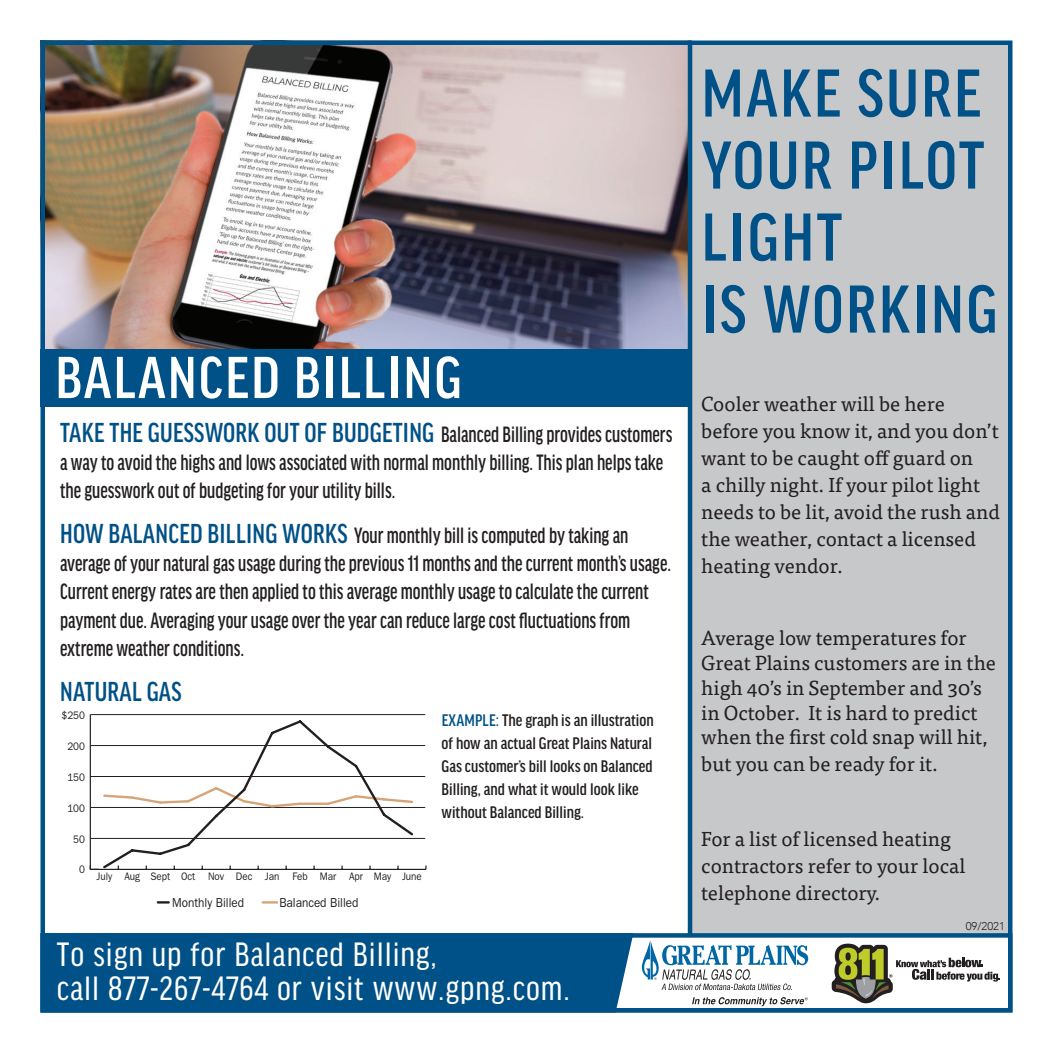
<style>
.page{position:relative;width:1053px;height:1053px;background:#fff}
.page>*{position:absolute;margin:0;border:0;box-sizing:border-box;transform-origin:0 0}
.t1{font:500 condensed 72px/72px "Good Headline Pro";letter-spacing:.035em;color:#005187}
.t2{font:500 condensed 63px "Good Headline Pro";letter-spacing:.035em;color:#fff}
.t3{font:condensed 36px/33.8px "Good Headline Pro";letter-spacing:.025em;color:#fff}
.t4{font:500 condensed 29.25px "Good Headline Pro";letter-spacing:.01em;color:#005187;scale:.95 1}
.t5{font:500 condensed 23.62px/28.1px "Good Headline Pro";color:#231f20;scale:.85 1}
.t6{font:20.25px/27px "Tisa Pro";color:#231f20}
.t7{font:500 condensed 17.78px/22.9px "Good Headline Pro";color:#231f20}
.t8{font:13.05px "Franklin Gothic";color:#231f20;scale:.9 1}
.t9{font:300 11.25px "Avenir";color:#231f20}
.t10{font:10.8px "Franklin Gothic";color:#231f20;scale:.9 1}
.s1{font-size:29.25px;color:#005187}
.s2{color:#005187}
</style>
<div class="page">
<div style="left:689px;top:42px;width:322px;height:905px;background:#c7c8ca"></div>
<div style="left:40px;top:933px;width:972px;height:79px;background:#fff;border:4px solid #005187"></div>
<img style="left:45px;top:45px;width:643px;height:305px">
<div style="left:40px;top:350px;width:650px;height:57px;background:#005187"></div>
<hr style="left:688px;top:40px;width:4px;height:896px;background:#005187">
<div style="left:40px;top:933px;width:593px;height:80px;background:#005187"></div>
<div style="left:40px;top:40px;width:972px;height:972px;border:4px solid #005187"></div>
<svg style="left:832px;top:944px;width:168px;height:59px"></svg>
<svg style="left:692px;top:997px;width:116px;height:9px"></svg>
<svg style="left:642px;top:940px;width:166px;height:50px"></svg>
<hr style="left:90px;top:869px;width:336px;height:1px;background:#231f20">
<hr style="left:90px;top:715px;width:1px;height:154px;background:#231f20">
<hr style="left:90px;top:838px;width:335px;height:1px;background:#231f20">
<hr style="left:90px;top:807px;width:335px;height:1px;background:#231f20">
<hr style="left:90px;top:776px;width:335px;height:1px;background:#231f20">
<hr style="left:90px;top:745px;width:335px;height:1px;background:#231f20">
<hr style="left:90px;top:714px;width:335px;height:1px;background:#231f20">
<svg style="left:101px;top:720px;width:314px;height:149px"></svg>
<hr style="left:263px;top:901px;width:14px;height:3px;background:#d6a476">
<svg style="left:158px;top:901px;width:11px;height:3px"></svg>
<h2 class="t2" style="left:55px;top:348px;width:408px">BALANCED BILLING</h2>
<p class="t5" style="left:60px;top:421px;width:722px"><span class="s1">TAKE THE GUESSWORK OUT OF BUDGETING</span> Balanced Billing provides customers a way to avoid the highs and lows associated with normal monthly billing. This plan helps take the guesswork out of budgeting for your utility bills.</p>
<p class="t5" style="left:60px;top:522px;width:720px"><span class="s1">HOW BALANCED BILLING WORKS</span> Your monthly bill is computed by taking an average of your natural gas usage during the previous 11 months and the current month’s usage.<br>Current energy rates are then applied to this average monthly usage to calculate the current payment due. Averaging your usage over the year can reduce large cost fluctuations from extreme weather conditions.</p>
<p class="t4" style="left:60px;top:677px;width:129px">NATURAL GAS</p>
<p class="t10" style="left:61px;top:709px;width:28px">$250</p>
<p class="t10" style="left:67px;top:740px;width:21px">200</p>
<p class="t10" style="left:67px;top:771px;width:21px">150</p>
<p class="t10" style="left:67px;top:802px;width:21px">100</p>
<p class="t10" style="left:73px;top:833px;width:15px">50</p>
<p class="t10" style="left:79px;top:864px;width:8px">0</p>
<p class="t10" style="left:96px;top:870px;width:363px">July Aug Sept Oct Nov Dec Jan Feb Mar Apr May June</p>
<p class="t8" style="left:172px;top:895px;width:81px">Monthly Billed</p>
<p class="t8" style="left:279px;top:895px;width:89px">Balanced Billed</p>
<p class="t7" style="left:442px;top:709px;width:214px"><span class="s2">EXAMPLE:</span> The graph is an illustration of how an actual Great Plains Natural Gas customer’s bill looks on Balanced Billing, and what it would look like without Balanced Billing.</p>
<h3 class="t3" style="left:57px;top:937px;width:514px">To sign up for Balanced Billing,<br>call 877-267-4764 or visit www.gpng.com.</h3>
<h1 class="t1" style="left:702px;top:59px;width:297px">MAKE SURE<br>YOUR PILOT<br>LIGHT<br>IS WORKING</h1>
<p class="t6" style="left:701px;top:390px;width:300px">Cooler weather will be here before you know it, and you don’t want to be caught off guard on<br>a chilly night. If your pilot light needs to be lit, avoid the rush and the weather, contact a licensed heating vendor.</p>
<p class="t6" style="left:701px;top:625px;width:296px;line-height:24.8px">Average low temperatures for<br>Great Plains customers are in the high 40’s in September and 30’s in October. It is hard to predict when the first cold snap will hit,</p>
<p class="t6" style="left:701px;top:750px;width:238px">but you can be ready for it.</p>
<p class="t6" style="left:701px;top:824px;width:266px">For a list of licensed heating contractors refer to your local telephone directory.</p>
<p class="t9" style="left:966px;top:920px;width:41px">09/2021</p>
</div>
